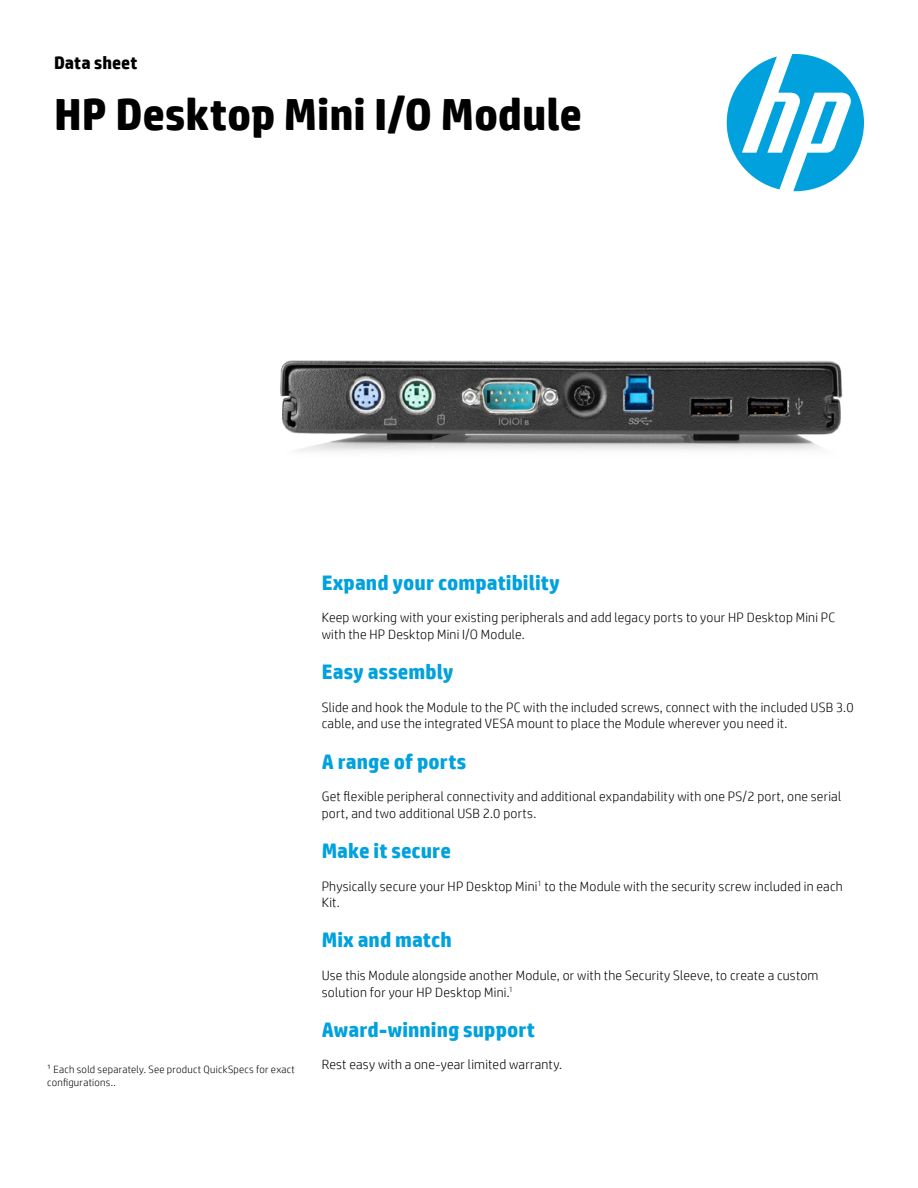
<style>
.page{position:relative;width:918px;height:1188px;background:#fff}
.page>*{position:absolute;margin:0;border:0;box-sizing:border-box;transform-origin:0 0}
.t1{font:700 45px "HP Simplified";color:#000}
.t2{font:700 21px "HP Simplified";color:#00a1dd}
.t3{font:700 18px "HP Simplified";color:#000}
.t4{font:300 13.5px/16.5px "HP Simplified";letter-spacing:.015em;color:#000}
.t5{font:300 10.5px/13.5px "HP Simplified";letter-spacing:.025em;color:#000}
</style>
<div class="page">
<svg style="left:727px;top:54px;width:137px;height:137px"></svg>
<img style="left:280px;top:360px;width:563px;height:92px">
<h3 class="t3" style="left:54px;top:52px;width:85px">Data sheet</h3>
<h1 class="t1" style="left:54px;top:88px;width:530px">HP Desktop Mini I/O Module</h1>
<p class="t5" style="left:47px;top:1062px;width:249px">1 Each sold separately. See product QuickSpecs for exact configurations..</p>
<h2 class="t2" style="left:322px;top:570px;width:240px">Expand your compatibility</h2>
<p class="t4" style="left:322px;top:609px;width:515px">Keep working with your existing peripherals and add legacy ports to your HP Desktop Mini PC with the HP Desktop Mini I/O Module.</p>
<h2 class="t2" style="left:322px;top:660px;width:133px">Easy assembly</h2>
<p class="t4" style="left:322px;top:699px;width:533px">Slide and hook the Module to the PC with the included screws, connect with the included USB 3.0 cable, and use the integrated VESA mount to place the Module wherever you need it.</p>
<h2 class="t2" style="left:322px;top:749px;width:146px">A range of ports</h2>
<p class="t4" style="left:322px;top:788px;width:521px">Get flexible peripheral connectivity and additional expandability with one PS/2 port, one serial port, and two additional USB 2.0 ports.</p>
<h2 class="t2" style="left:322px;top:838px;width:131px">Make it secure</h2>
<p class="t4" style="left:322px;top:878px;width:523px">Physically secure your HP Desktop Mini<sup>1</sup> to the Module with the security screw included in each<br>Kit.</p>
<h2 class="t2" style="left:322px;top:928px;width:132px">Mix and match</h2>
<p class="t4" style="left:322px;top:967px;width:498px">Use this Module alongside another Module, or with the Security Sleeve, to create a custom solution for your HP Desktop Mini.<sup>1</sup></p>
<h2 class="t2" style="left:322px;top:1017px;width:215px">Award-winning support</h2>
<p class="t4" style="left:322px;top:1056px;width:242px">Rest easy with a one-year limited warranty.</p>
</div>
